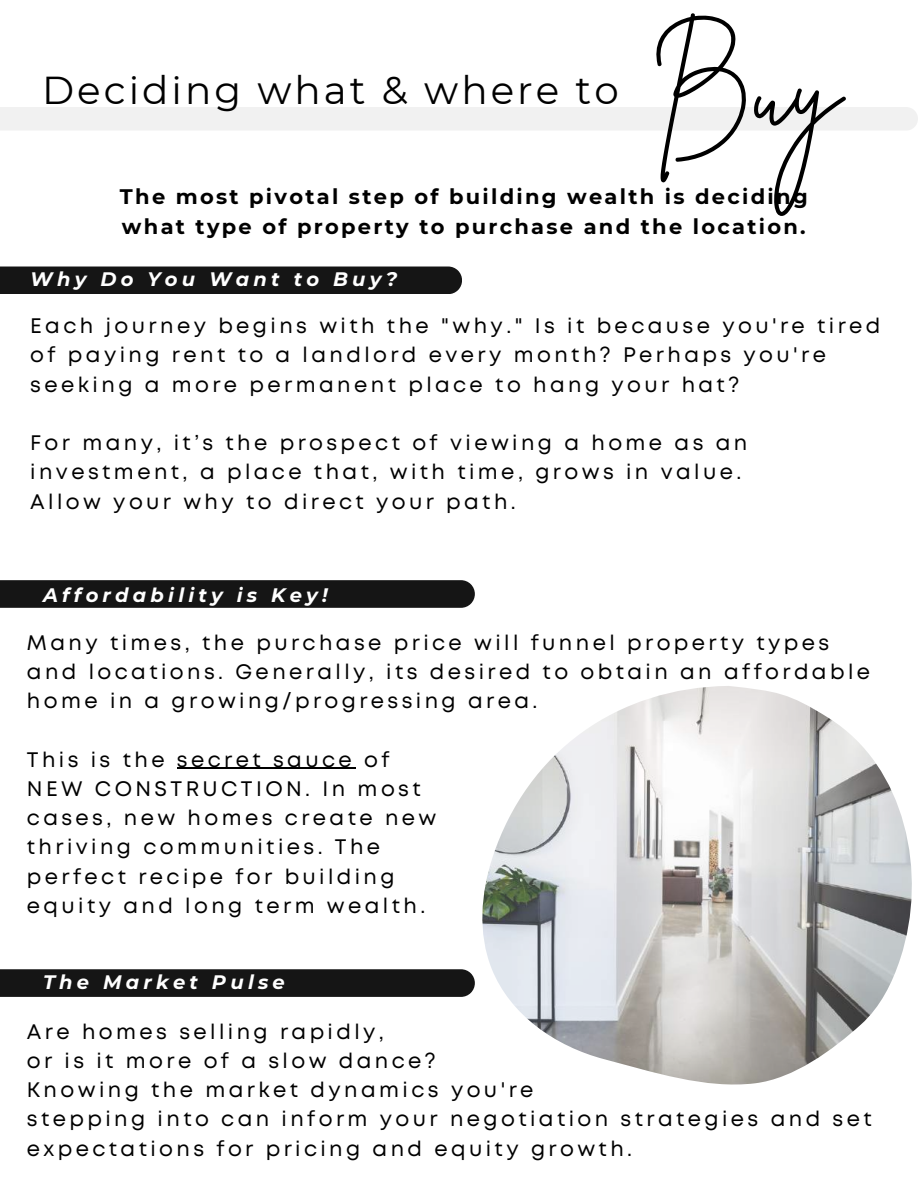
<style>
.page{position:relative;width:918px;height:1188px;background:#fff}
.page>*{position:absolute;margin:0;border:0;box-sizing:border-box;transform-origin:0 0}
.t1{font:106.5px "Brittany Signature";color:#000}
.t2{font:38.85px "Montserrat";letter-spacing:.08em;color:#000}
.t3{font:21px/29.2px "Mont";letter-spacing:.165em;color:#000}
.t4{font:700 21px/29.2px "Montserrat";letter-spacing:.11em;color:#000}
.t5{font:italic 700 19.5px "Montserrat";letter-spacing:.215em;color:#fff}
</style>
<div class="page">
<div style="left:0;top:107px;width:918px;height:23px;background:#f1f1f1"></div>
<div style="left:0;top:267px;width:462px;height:27px;background:#151515"></div>
<div style="left:0;top:580px;width:475px;height:28px;background:#151515"></div>
<div style="left:0;top:969px;width:475px;height:28px;background:#151515"></div>
<img style="left:482px;top:686px;width:430px;height:399px">
<hr style="left:177px;top:768px;width:178px;height:1px;background:#000">
<h1 class="t1" style="left:651px;top:20px;width:191px">Buy</h1>
<h2 class="t2" style="left:42px;top:67px;width:578px">Decidi ng what &amp; where to</h2>
<p class="t4" style="left:120px;top:182px;width:689px">The most pivotal step of building wealth is deciding what type of property to purchase and the location.</p>
<p class="t5" style="left:30px;top:267px;width:368px">Why Do You Want to Buy?</p>
<p class="t3" style="left:30px;top:313px;width:852px">Each journey begi ns with the "why." Is it because you're ti red of payi ng rent to a landlord every month? Perhaps you're seeki ng a more permanent place to hang your hat?</p>
<p class="t3" style="left:30px;top:430px;width:719px">For many, it’s the prospect of vi ewi ng a home as an i nvestment, a place that, with ti me, grows i n value.<br>Allow your why to di rect your path.</p>
<p class="t5" style="left:43px;top:583px;width:286px">Affordability is Key!</p>
<p class="t3" style="left:27px;top:629px;width:845px">Many ti mes, the purchase pri ce wi ll funnel property types and locations. Generally, its desi red to obtai n an affordable home i n a growi ng/progressi ng area.</p>
<p class="t3" style="left:27px;top:746px;width:411px">Thi s i s the secret sauce of<br>NEW CONSTRUCTION. In most cases, new homes create new thri vi ng communiti es. The perfect reci pe for bui ldi ng equity and long term wealth.</p>
<p class="t5" style="left:43px;top:970px;width:243px">The Market Pulse</p>
<p class="t3" style="left:27px;top:1018px;width:846px">Are homes selli ng rapidly,<br>or i s it more of a slow dance?<br>Knowi ng the market dynami cs you're<br>steppi ng i nto can i nform your negotiation strategi es and set expectations for pri ci ng and equity growth.</p>
</div>
